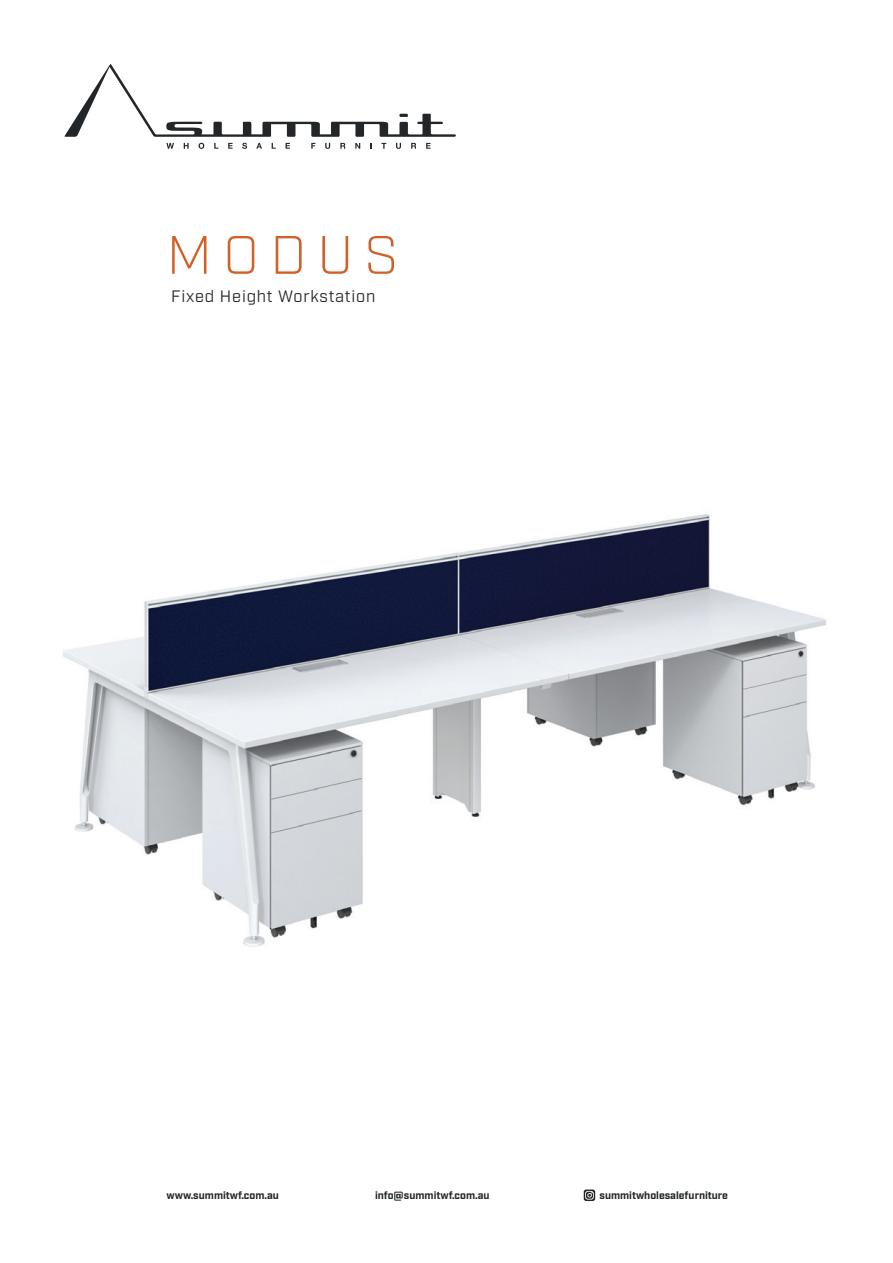
<style>
.page{position:relative;width:893px;height:1263px;background:#fff}
.page>*{position:absolute;margin:0;border:0;box-sizing:border-box;transform-origin:0 0}
.t1{font:300 54px "Industry";letter-spacing:.21em;color:#d26027}
.t2{font:16.5px "Industry";letter-spacing:.05em;color:#222628}
.t3{font:700 10.5px "Industry";color:#222628}
</style>
<div class="page">
<svg style="left:64px;top:64px;width:392px;height:73px"></svg>
<svg style="left:166px;top:143px;width:8px;height:6px"></svg>
<svg style="left:184px;top:143px;width:5px;height:6px"></svg>
<svg style="left:199px;top:143px;width:5px;height:6px"></svg>
<svg style="left:214px;top:143px;width:4px;height:6px"></svg>
<svg style="left:228px;top:143px;width:5px;height:6px"></svg>
<svg style="left:242px;top:143px;width:5px;height:6px"></svg>
<svg style="left:256px;top:143px;width:6px;height:6px"></svg>
<svg style="left:272px;top:143px;width:4px;height:6px"></svg>
<svg style="left:286px;top:143px;width:4px;height:6px"></svg>
<svg style="left:311px;top:143px;width:4px;height:6px"></svg>
<svg style="left:325px;top:143px;width:5px;height:6px"></svg>
<svg style="left:340px;top:143px;width:5px;height:6px"></svg>
<svg style="left:355px;top:143px;width:5px;height:6px"></svg>
<svg style="left:370px;top:143px;width:2px;height:6px"></svg>
<svg style="left:382px;top:143px;width:4px;height:6px"></svg>
<svg style="left:396px;top:143px;width:5px;height:6px"></svg>
<svg style="left:411px;top:143px;width:5px;height:6px"></svg>
<svg style="left:426px;top:143px;width:5px;height:6px"></svg>
<svg style="left:584px;top:1189px;width:11px;height:12px"></svg>
<img style="left:63px;top:514px;width:764px;height:433px">
<h1 class="t1" style="left:167px;top:223px;width:233px">MODUS</h1>
<h2 class="t2" style="left:171px;top:287px;width:206px">Fixed Height Workstation</h2>
<p class="t3" style="left:166px;top:1189px;width:114px">www.summitwf.com.au</p>
<p class="t3" style="left:375px;top:1189px;width:116px">info@summitwf.com.au</p>
<p class="t3" style="left:599px;top:1189px;width:130px">summitwholesalefurniture</p>
</div>
